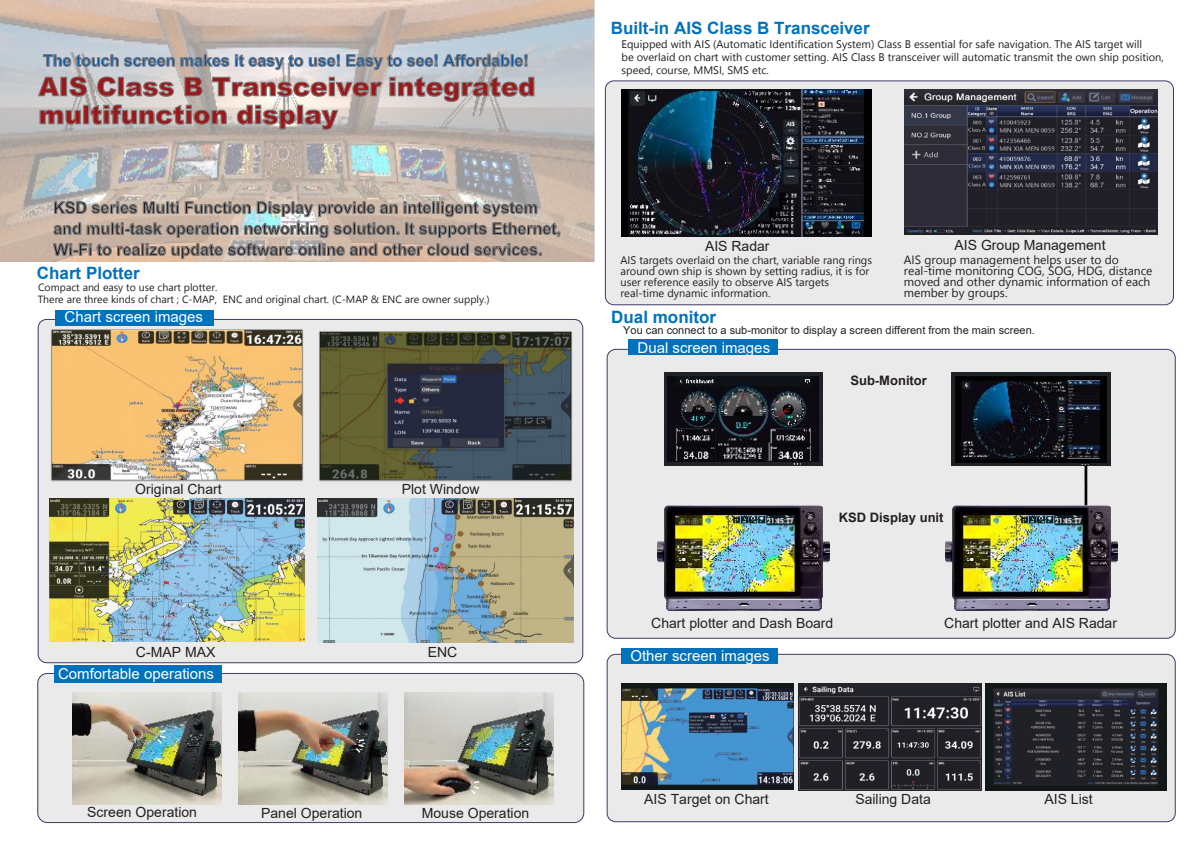
<style>
.page{position:relative;width:1191px;height:842px;background:#fff}
.page>*{position:absolute;margin:0;border:0;box-sizing:border-box;transform-origin:0 0}
.t1{font:900 26px/28px "Arial";color:#9a191b}
.t2{font:700 17px "Arial";color:#0072bc}
.t3{font:700 16px/21px "Arial";color:#241f1f}
.t4{font:700 16px "Arial";color:#0252a7}
.t5{font:15px "Arial";color:#fff}
.t6{font:14px "Arial";color:#241f1f}
.t7{font:700 13px "Arial";color:#241f1f}
.t8{font:12px "Segoe UI Emoji";color:#241f1f}
.t9{font:11px "Segoe UI Emoji";color:#241f1f}
.t10{font:11px "Arial";color:#241f1f}
.t11{font:10.5px "Segoe UI Emoji";color:#241f1f}
</style>
<div class="page">
<div style="left:605px;top:81px;width:568px;height:224px;background:#ebeaea;border-radius:9px"></div>
<div style="left:605px;top:80px;width:569px;height:225px;border:1px solid #3f3b67;border-radius:9px"></div>
<img style="left:904px;top:90px;width:253px;height:145px">
<img style="left:0;top:0;width:595px;height:262px">
<svg style="left:43px;top:55px;width:132px;height:12px;background:#abaeb3"></svg>
<svg style="left:181px;top:55px;width:48px;height:12px"></svg>
<svg style="left:235px;top:55px;width:68px;height:15px"></svg>
<svg style="left:309px;top:55px;width:31px;height:12px"></svg>
<svg style="left:346px;top:55px;width:91px;height:15px"></svg>
<svg style="left:443px;top:54px;width:84px;height:13px"></svg>
<svg style="left:38px;top:77px;width:21px;height:19px"></svg>
<div style="left:61px;top:77px;width:6px;height:19px;border:1px solid #7d7c7e"></div>
<svg style="left:70px;top:77px;width:17px;height:19px"></svg>
<svg style="left:97px;top:77px;width:19px;height:19px"></svg>
<div style="left:118px;top:77px;width:6px;height:19px;border:1px solid #7d7c7e"></div>
<svg style="left:126px;top:82px;width:48px;height:14px"></svg>
<svg style="left:185px;top:77px;width:17px;height:19px"></svg>
<svg style="left:212px;top:77px;width:170px;height:19px;background:#c9c1be"></svg>
<svg style="left:390px;top:77px;width:144px;height:25px;background:#bbbbbd"></svg>
<svg style="left:40px;top:110px;width:41px;height:14px"></svg>
<div style="left:84px;top:105px;width:5px;height:19px;border:1px solid #7d7c7e"></div>
<svg style="left:91px;top:105px;width:136px;height:19px;background:#b7b2af"></svg>
<svg style="left:237px;top:105px;width:58px;height:24px"></svg>
<div style="left:297px;top:105px;width:6px;height:19px;border:1px solid #7d7c7e"></div>
<svg style="left:305px;top:110px;width:33px;height:20px"></svg>
<div style="left:38px;top:319px;width:545px;height:344px;background:#ebeaea;border-radius:9px"></div>
<div style="left:55px;top:310px;width:158px;height:15px;background:#0072bc"></div>
<img style="left:49px;top:498px;width:256px;height:144px">
<img style="left:317px;top:498px;width:256px;height:144px">
<img style="left:51px;top:329px;width:253px;height:153px">
<img style="left:318px;top:331px;width:255px;height:151px">
<div style="left:607px;top:349px;width:568px;height:289px;background:#ebeaea;border-radius:9px"></div>
<div style="left:628px;top:339px;width:149px;height:16px;background:#0072bc"></div>
<img style="left:657px;top:506px;width:173px;height:105px">
<img style="left:1081px;top:466px;width:9px;height:40px">
<img style="left:945px;top:506px;width:173px;height:105px">
<img style="left:621px;top:90px;width:250px;height:146px">
<div style="left:607px;top:654px;width:568px;height:168px;background:#ebeaea;border-radius:9px"></div>
<div style="left:606px;top:654px;width:569px;height:168px;border:1px solid #3f3b67;border-radius:9px"></div>
<div style="left:621px;top:648px;width:156px;height:15px;background:#0072bc"></div>
<img style="left:621px;top:684px;width:172px;height:106px">
<img style="left:798px;top:684px;width:183px;height:106px">
<img style="left:985px;top:683px;width:181px;height:107px">
<img style="left:664px;top:372px;width:159px;height:93px">
<img style="left:951px;top:372px;width:160px;height:94px">
<svg style="left:54px;top:202px;width:83px;height:12px"></svg>
<svg style="left:143px;top:202px;width:36px;height:12px"></svg>
<svg style="left:185px;top:202px;width:66px;height:12px"></svg>
<svg style="left:257px;top:202px;width:140px;height:15px;background:#b4aba3"></svg>
<svg style="left:404px;top:202px;width:133px;height:15px;background:#b1a69e"></svg>
<svg style="left:54px;top:223px;width:27px;height:12px"></svg>
<svg style="left:87px;top:223px;width:151px;height:15px;background:#b0a197"></svg>
<svg style="left:244px;top:223px;width:155px;height:15px;background:#b2ada6"></svg>
<svg style="left:405px;top:223px;width:155px;height:15px;background:#afa097"></svg>
<svg style="left:53px;top:244px;width:38px;height:12px"></svg>
<svg style="left:97px;top:244px;width:69px;height:12px"></svg>
<svg style="left:172px;top:244px;width:205px;height:15px;background:#b5a79e"></svg>
<svg style="left:383px;top:244px;width:158px;height:12px;background:#ae9d93"></svg>
<div style="left:38px;top:673px;width:546px;height:149px;background:#ebeaea;border-radius:10px"></div>
<div style="left:37px;top:673px;width:547px;height:150px;border:1px solid #3f3b67;border-radius:10px"></div>
<img style="left:73px;top:693px;width:148px;height:111px">
<img style="left:238px;top:693px;width:149px;height:111px">
<div style="left:54px;top:665px;width:167px;height:18px;background:#0072bc"></div>
<img style="left:404px;top:693px;width:149px;height:111px">
<svg style="left:156px;top:729px;width:11px;height:16px"></svg>
<svg style="left:354px;top:738px;width:12px;height:16px"></svg>
<svg style="left:469px;top:780px;width:12px;height:16px"></svg>
<p class="t4" style="left:43px;top:49px;width:487px">The touch screen makes it easy to use! Easy to see! Affordable!</p>
<h1 class="t1" style="left:39px;top:72px;width:498px">AIS Class B Transceiver integrated multifunction display</h1>
<p class="t3" style="left:53px;top:197px;width:509px">KSD series Multi Function Display provide an intelligent system and multi-task operation networking solution. It supports Ethernet,<br>Wi-Fi to realize update software online and other cloud services.</p>
<p class="t2" style="left:37px;top:261px;width:104px">Chart Plotter</p>
<p class="t11" style="left:119px;top:293px;width:27px">■ ▲ □</p>
<p class="t11" style="left:422px;top:293px;width:58px">□■ ▲◆ ●</p>
<p class="t5" style="left:65px;top:307px;width:140px">Chart screen images</p>
<p class="t11" style="left:114px;top:281px;width:37px">▲ ▼□ ◆▲</p>
<p class="t11" style="left:177px;top:281px;width:30px">▼ ●□▼▼</p>
<p class="t6" style="left:135px;top:479px;width:88px">Original Chart</p>
<p class="t6" style="left:402px;top:479px;width:79px">Plot Window</p>
<p class="t6" style="left:136px;top:643px;width:81px">C-MAP MAX</p>
<p class="t6" style="left:428px;top:643px;width:31px">ENC</p>
<p class="t5" style="left:58px;top:663px;width:157px">Comfortable operations</p>
<p class="t6" style="left:87px;top:803px;width:111px">Screen Operation</p>
<p class="t6" style="left:261px;top:803px;width:103px">Panel Operation</p>
<p class="t6" style="left:422px;top:803px;width:109px">Mouse Operation</p>
<p class="t2" style="left:611px;top:16px;width:260px">Built-in AIS Class B Transceiver</p>
<p class="t9" style="left:723px;top:37px;width:18px">◆▼□</p>
<p class="t9" style="left:755px;top:37px;width:41px">▼ ■▼</p>
<p class="t9" style="left:814px;top:37px;width:21px">▼□■</p>
<p class="t9" style="left:884px;top:37px;width:19px">● ▲▲</p>
<p class="t9" style="left:920px;top:37px;width:62px">▲▲ ■▼ ● □ ▲</p>
<p class="t9" style="left:1030px;top:37px;width:21px">▼□■</p>
<p class="t9" style="left:1094px;top:37px;width:50px">▼ ▼ ●●</p>
<p class="t9" style="left:637px;top:50px;width:25px">□❖ ●</p>
<p class="t9" style="left:750px;top:50px;width:23px">◆▲▼□</p>
<p class="t9" style="left:793px;top:50px;width:28px">▲ ▼▼■</p>
<p class="t9" style="left:858px;top:50px;width:74px">●▲▲ ▼ ■▲ ❖</p>
<p class="t9" style="left:954px;top:50px;width:32px">●● ◆▼□</p>
<p class="t9" style="left:999px;top:50px;width:63px">▼ ▼■▲ ▼ ▼</p>
<p class="t9" style="left:1075px;top:50px;width:30px">□ ■ ▲</p>
<p class="t9" style="left:1128px;top:50px;width:34px">□▲▼□■</p>
<p class="t9" style="left:661px;top:63px;width:23px">□◆ ▲</p>
<p class="t6" style="left:705px;top:236px;width:66px">AIS Radar</p>
<p class="t6" style="left:954px;top:235px;width:152px">AIS Group Management</p>
<p class="t8" style="left:976px;top:252px;width:8px">■</p>
<p class="t8" style="left:1046px;top:252px;width:74px">● ▲ ◆▲ ▼□ □</p>
<p class="t8" style="left:965px;top:263px;width:43px">□■▼□ ■</p>
<p class="t8" style="left:1118px;top:263px;width:24px">▲▼ ■</p>
<p class="t8" style="left:949px;top:274px;width:30px">■ □▼</p>
<p class="t8" style="left:1011px;top:274px;width:8px">■</p>
<p class="t8" style="left:1087px;top:274px;width:33px">▼□■ □</p>
<p class="t8" style="left:979px;top:285px;width:27px">□◆ ▲</p>
<p class="t9" style="left:639px;top:253px;width:62px">▼ ▼▲ □❖ ●</p>
<p class="t9" style="left:718px;top:253px;width:21px">□■ ▼</p>
<p class="t9" style="left:630px;top:264px;width:58px">□◆■ □ ■ ▲</p>
<p class="t9" style="left:707px;top:264px;width:41px">▲ ▲□■</p>
<p class="t9" style="left:764px;top:264px;width:28px">▲ ▼▼■</p>
<p class="t9" style="left:819px;top:264px;width:47px">◆▲ ▼ ▲ □</p>
<p class="t9" style="left:672px;top:275px;width:97px">■ ▲● ▼□ □ ▲ ❖</p>
<p class="t9" style="left:795px;top:275px;width:35px">▼ ▼▲</p>
<p class="t9" style="left:679px;top:286px;width:8px">■</p>
<p class="t9" style="left:749px;top:286px;width:21px">▼□■</p>
<p class="t2" style="left:611px;top:305px;width:106px">Dual monitor</p>
<p class="t10" style="left:623px;top:323px;width:413px">You can connect to a sub-monitor to display a screen different from the main screen.</p>
<p class="t5" style="left:637px;top:337px;width:134px">Dual screen images</p>
<p class="t7" style="left:850px;top:371px;width:78px">Sub-Monitor</p>
<p class="t7" style="left:838px;top:508px;width:106px">KSD Display unit</p>
<p class="t6" style="left:651px;top:613px;width:184px">Chart plotter and Dash Board</p>
<p class="t6" style="left:944px;top:613px;width:174px">Chart plotter and AIS Radar</p>
<p class="t5" style="left:630px;top:645px;width:141px">Other screen images</p>
<p class="t6" style="left:644px;top:789px;width:126px">AIS Target on Chart</p>
<p class="t6" style="left:855px;top:789px;width:77px">Sailing Data</p>
<p class="t6" style="left:1044px;top:789px;width:50px">AIS List</p>
</div>
